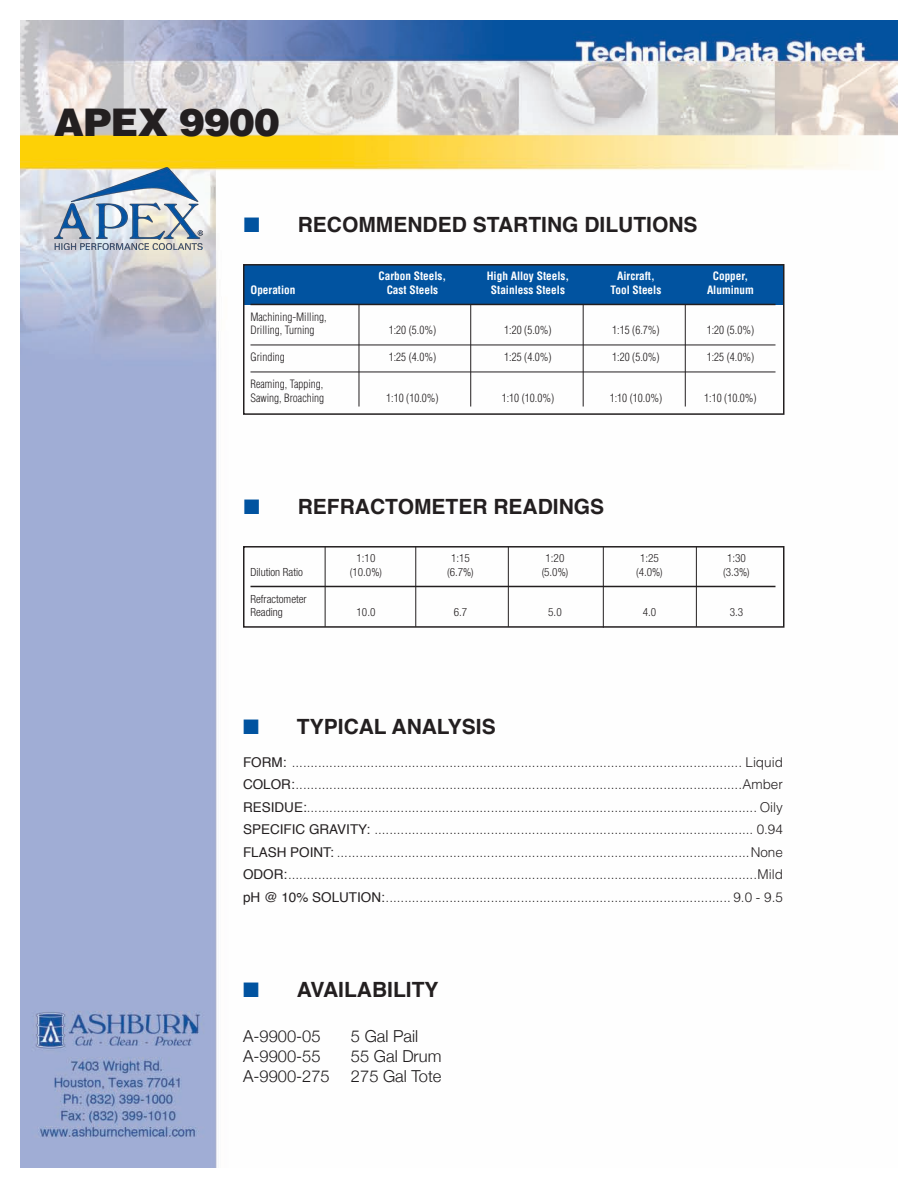
<style>
.page{position:relative;width:918px;height:1188px;background:#fff}
.page>*{position:absolute;margin:0;border:0;box-sizing:border-box;transform-origin:0 0}
.t1{font:900 39px "Helvetica";letter-spacing:-.025em;color:#231f20}
.t2{font:700 21px "Helvetica";color:#231f20}
.t3{font:300 16.5px "Helvetica Neue";color:#201d1e}
.t4{font:300 13.5px/22.5px "Helvetica";color:#231f20;text-align:justify}
.t5{font:300 condensed 11.25px/13.5px "Helvetica";color:#231f20}
.t6{font:300 condensed 11.25px/13.5px "Helvetica Neue";color:#231f20}
.t7{font:700 condensed 11.25px "Helvetica";color:#fff}
.s1{color:#0153a0}
.s2{font-weight:400}
</style>
<div class="page">
<img style="left:20px;top:20px;width:878px;height:1148px">
<img style="left:54px;top:168px;width:148px;height:82px">
<div style="left:244px;top:265px;width:540px;height:39px;background:#0153a0"></div>
<hr style="left:250px;top:304px;width:526px;height:1px;background:#231f20">
<hr style="left:250px;top:345px;width:526px;height:1px;background:#231f20">
<hr style="left:250px;top:372px;width:526px;height:1px;background:#231f20">
<div style="left:243px;top:264px;width:541px;height:151px;border:2px solid #231f20"></div>
<hr style="left:359px;top:304px;width:1px;height:103px;background:#231f20">
<hr style="left:470px;top:304px;width:1px;height:103px;background:#231f20">
<hr style="left:583px;top:304px;width:1px;height:103px;background:#231f20">
<hr style="left:685px;top:304px;width:1px;height:103px;background:#231f20">
<hr style="left:250px;top:586px;width:526px;height:1px;background:#231f20">
<div style="left:243px;top:546px;width:541px;height:82px;border:2px solid #231f20"></div>
<hr style="left:325px;top:547px;width:1px;height:80px;background:#231f20">
<hr style="left:415px;top:547px;width:1px;height:80px;background:#231f20">
<hr style="left:508px;top:547px;width:1px;height:80px;background:#231f20">
<hr style="left:603px;top:547px;width:1px;height:81px;background:#231f20">
<hr style="left:696px;top:547px;width:1px;height:80px;background:#231f20">
<h1 class="t1" style="left:54px;top:98px;width:228px">APEX 9900</h1>
<h2 class="t2" style="left:244px;top:208px;width:455px"><span class="s1">■</span> RECOMMENDED STARTING DILUTIONS</h2>
<p class="t7" style="left:379px;top:270px;width:69px">Carbon Steels,</p>
<p class="t7" style="left:487px;top:270px;width:84px">High Alloy Steels,</p>
<p class="t7" style="left:617px;top:270px;width:39px">Aircraft,</p>
<p class="t7" style="left:713px;top:270px;width:37px">Copper,</p>
<p class="t7" style="left:250px;top:283px;width:46px">Operation</p>
<p class="t7" style="left:387px;top:283px;width:53px">Cast Steels</p>
<p class="t7" style="left:491px;top:283px;width:76px">Stainless Steels</p>
<p class="t7" style="left:611px;top:283px;width:52px">Tool Steels</p>
<p class="t7" style="left:707px;top:283px;width:48px">Aluminum</p>
<p class="t5" style="left:250px;top:310px;width:78px">Machining-Milling,<br>Drilling, Turning</p>
<p class="t5" style="left:389px;top:324px;width:49px">1:20 (5.0%)</p>
<p class="t5" style="left:504px;top:324px;width:49px">1:20 (5.0%)</p>
<p class="t5" style="left:612px;top:324px;width:49px">1:15 (6.7%)</p>
<p class="t5" style="left:707px;top:324px;width:49px">1:20 (5.0%)</p>
<p class="t5" style="left:250px;top:351px;width:36px">Grinding</p>
<p class="t5" style="left:389px;top:351px;width:49px">1:25 (4.0%)</p>
<p class="t5" style="left:504px;top:351px;width:49px">1:25 (4.0%)</p>
<p class="t5" style="left:612px;top:351px;width:49px">1:20 (5.0%)</p>
<p class="t5" style="left:707px;top:351px;width:49px">1:25 (4.0%)</p>
<p class="t5" style="left:250px;top:378px;width:75px">Reaming, Tapping,<br>Sawing, Broaching</p>
<p class="t5" style="left:386px;top:391px;width:54px">1:10 (10.0%)</p>
<p class="t5" style="left:502px;top:391px;width:54px">1:10 (10.0%)</p>
<p class="t5" style="left:610px;top:391px;width:54px">1:10 (10.0%)</p>
<p class="t5" style="left:704px;top:391px;width:54px">1:10 (10.0%)</p>
<h2 class="t2" style="left:244px;top:490px;width:362px"><span class="s1">■</span> REFRACTOMETER READINGS</h2>
<p class="t6" style="left:357px;top:552px;width:20px">1:10</p>
<p class="t6" style="left:451px;top:552px;width:20px">1:15</p>
<p class="t6" style="left:546px;top:552px;width:20px">1:20</p>
<p class="t6" style="left:640px;top:552px;width:20px">1:25</p>
<p class="t6" style="left:727px;top:552px;width:20px">1:30</p>
<p class="t6" style="left:250px;top:565px;width:54px">Dilution Ratio</p>
<p class="t6" style="left:350px;top:565px;width:34px">(10.0%)</p>
<p class="t6" style="left:447px;top:565px;width:28px">(6.7%)</p>
<p class="t6" style="left:542px;top:565px;width:28px">(5.0%)</p>
<p class="t6" style="left:636px;top:565px;width:28px">(4.0%)</p>
<p class="t6" style="left:723px;top:565px;width:28px">(3.3%)</p>
<p class="t6" style="left:250px;top:592px;width:58px">Refractometer<br>Reading</p>
<p class="t6" style="left:357px;top:606px;width:20px">10.0</p>
<p class="t6" style="left:454px;top:606px;width:15px">6.7</p>
<p class="t6" style="left:548px;top:606px;width:15px">5.0</p>
<p class="t6" style="left:643px;top:606px;width:15px">4.0</p>
<p class="t6" style="left:730px;top:606px;width:15px">3.3</p>
<h2 class="t2" style="left:243px;top:710px;width:254px"><span class="s1">■</span> TYPICAL ANALYSIS</h2>
<p class="t4" style="left:243px;top:750px;width:541px"><span class="s2">FORM:</span> ........................................................................................................................ Liquid <span class="s2">COLOR:</span>.......................................................................................................................Amber <span class="s2">RESIDUE:</span>........................................................................................................................ Oily <span class="s2">SPECIFIC GRAVITY:</span> ..................................................................................................... 0.94<br><span class="s2">FLASH POINT:</span> ..............................................................................................................None <span class="s2">ODOR:</span>.............................................................................................................................Mild <span class="s2">pH @ 10% SOLUTION:</span>............................................................................................ 9.0 - 9.5</p>
<h2 class="t2" style="left:243px;top:973px;width:197px"><span class="s1">■</span> AVAILABILITY</h2>
<p class="t3" style="left:243px;top:1026px;width:79px">A-9900-05</p>
<p class="t3" style="left:351px;top:1026px;width:69px">5 Gal Pail</p>
<p class="t3" style="left:243px;top:1046px;width:79px">A-9900-55</p>
<p class="t3" style="left:351px;top:1046px;width:92px">55 Gal Drum</p>
<p class="t3" style="left:243px;top:1066px;width:88px">A-9900-275</p>
<p class="t3" style="left:351px;top:1066px;width:92px">275 Gal Tote</p>
</div>
